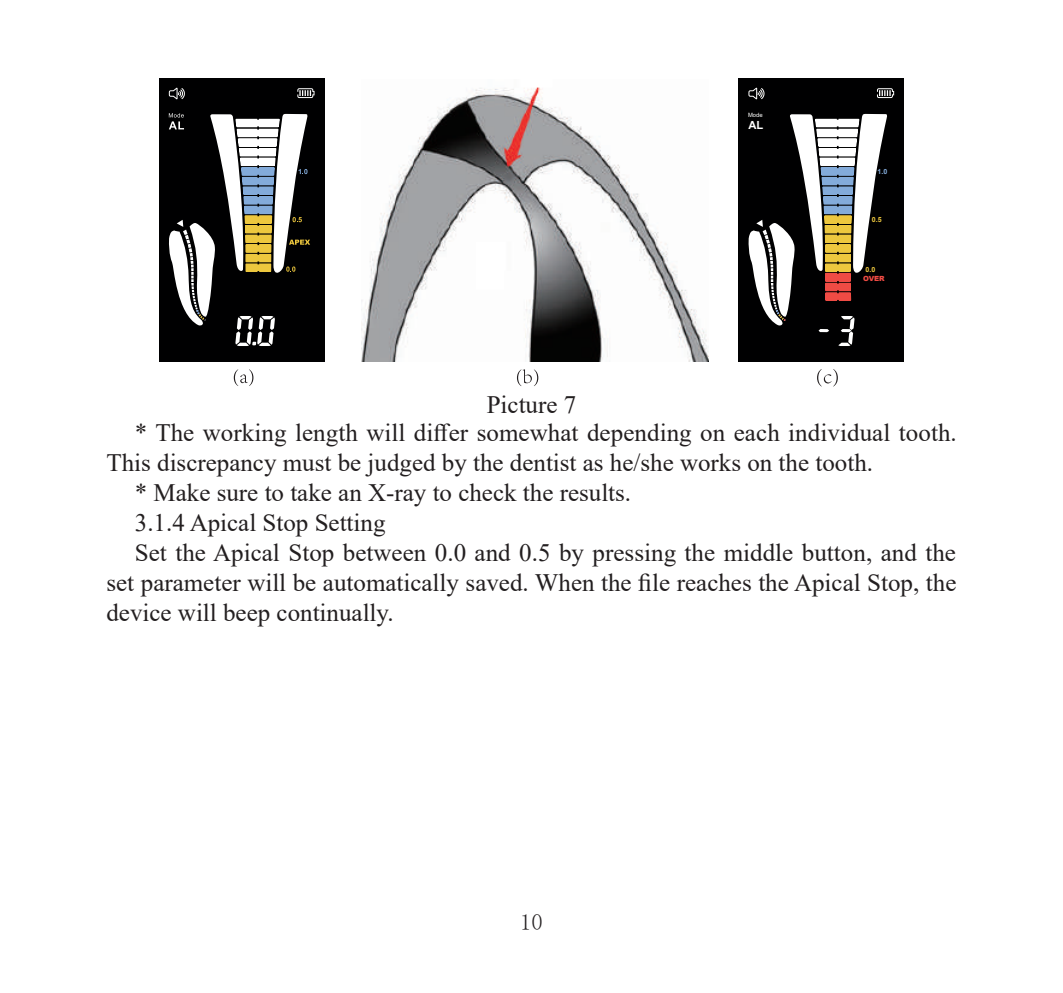
<style>
.page{position:relative;width:1063px;height:993px;background:#fff}
.page>*{position:absolute;margin:0;border:0;box-sizing:border-box;transform-origin:0 0}
.t1{font:25px/27.5px "Times New Roman";color:#231f20}
.t2{font:22.5px "Sim Sun";color:#231f20}
.t3{font:700 11.25px "Arial";color:#fff}
.t4{font:700 7px "Arial";color:#edc73e}
.t5{font:900 7px "Arial";color:#ef4b44}
.t6{font:700 7px "Arial";color:#83abda}
.t7{font:6px "Arial";color:#fff}
</style>
<div class="page">
<div style="left:739px;top:78px;width:165px;height:283px;background:#000001"></div>
<svg style="left:877px;top:88px;width:17px;height:10px"></svg>
<svg style="left:748px;top:88px;width:16px;height:11px"></svg>
<div style="left:159px;top:78px;width:165px;height:283px;background:#000001"></div>
<svg style="left:297px;top:88px;width:18px;height:10px"></svg>
<svg style="left:169px;top:88px;width:16px;height:11px"></svg>
<svg style="left:169px;top:113px;width:141px;height:233px"></svg>
<svg style="left:234px;top:369px;width:19px;height:17px"></svg>
<svg style="left:517px;top:369px;width:21px;height:17px"></svg>
<img style="left:361px;top:87px;width:347px;height:274px">
<svg style="left:748px;top:113px;width:139px;height:233px"></svg>
<svg style="left:817px;top:369px;width:21px;height:17px"></svg>
<p class="t7" style="left:748px;top:111px;width:16px">Mode</p>
<p class="t3" style="left:748px;top:117px;width:16px">AL</p>
<p class="t6" style="left:878px;top:167px;width:11px">1.0</p>
<p class="t4" style="left:872px;top:215px;width:11px">0.5</p>
<p class="t4" style="left:866px;top:264px;width:11px">0.0</p>
<p class="t5" style="left:863px;top:273px;width:23px">OVER</p>
<p class="t1" style="left:135px;top:390px;width:824px;text-indent:352px">Picture 7<br>* The working length will differ somewhat depending on each individual tooth.</p>
<p class="t1" style="left:106px;top:448px;width:768px">This discrepancy must be judged by the dentist as he/she works on the tooth.</p>
<p class="t1" style="left:135px;top:478px;width:498px">* Make sure to take an X-ray to check the results.</p>
<p class="t1" style="left:135px;top:508px;width:252px">3.1.4 Apical Stop Setting</p>
<p class="t1" style="left:135px;top:538px;width:823px">Set the Apical Stop between 0.0 and 0.5 by pressing the middle button, and the</p>
<p class="t1" style="left:106px;top:568px;width:852px">set parameter will be automatically saved. When the file reaches the Apical Stop, the</p>
<p class="t1" style="left:106px;top:598px;width:289px">device will beep continually.</p>
<p class="t2" style="left:520px;top:910px;width:24px">10</p>
</div>
